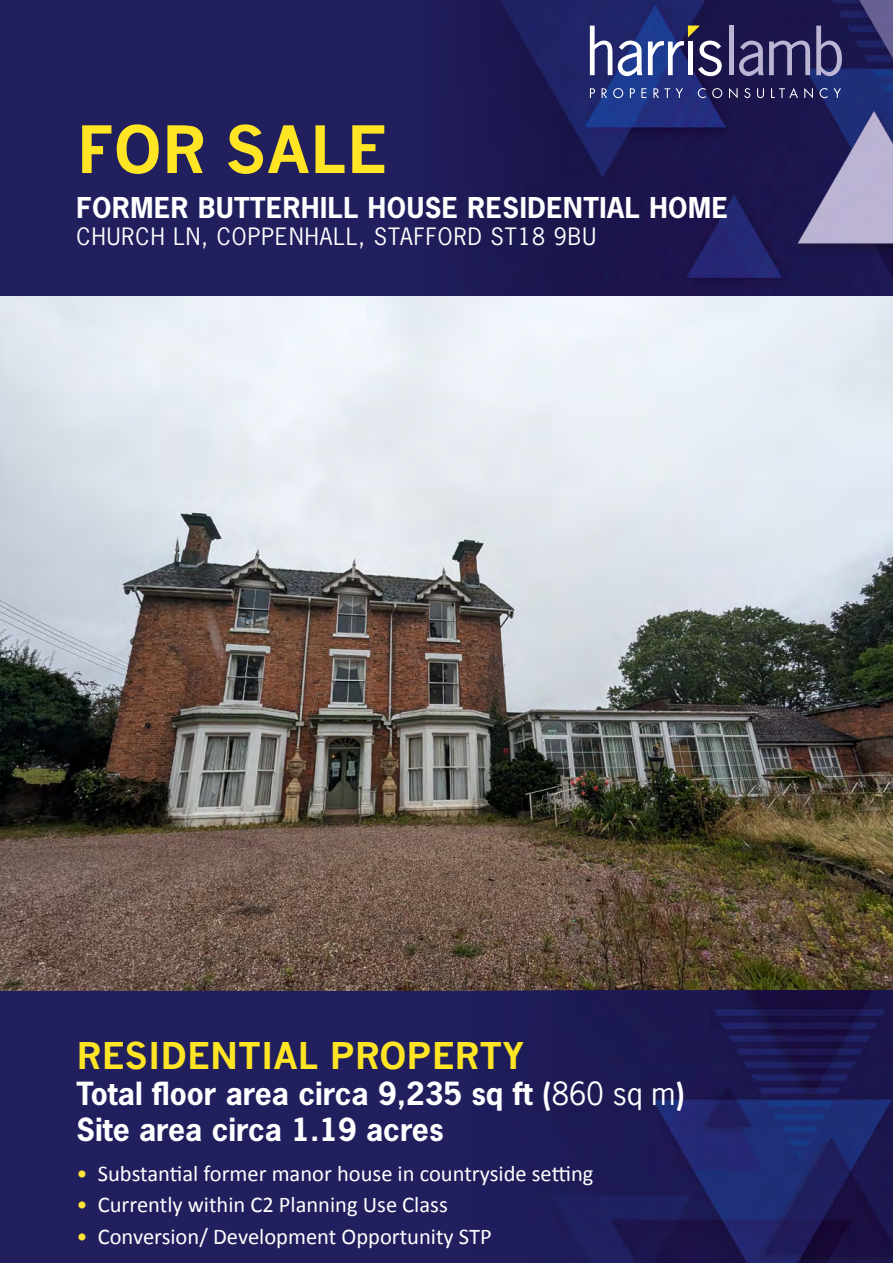
<style>
.page{position:relative;width:893px;height:1263px;background:#fff}
.page>*{position:absolute;margin:0;border:0;box-sizing:border-box;transform-origin:0 0}
.t1{font:700 63.9px "News Gothic";color:#ffe524}
.t2{font:700 36px "News Gothic";color:#ffe524}
.t3{font:700 30px/36px "News Gothic Std";color:#fff}
.t4{font:700 27px "News Gothic Std";letter-spacing:.02em;color:#fff}
.t5{font:22.5px "Calibri";color:#fff}
.t6{font:22.5px "News Gothic Std";letter-spacing:.05em;color:#fff}
.s1{font-weight:400}
.s2{color:#ffe539}
</style>
<div class="page">
<div style="left:0;top:0;width:893px;height:297px;background:#211f5e"></div>
<div style="left:0;top:991px;width:893px;height:272px;background:#211f5e"></div>
<img style="left:405px;top:0;width:488px;height:297px">
<svg style="left:590px;top:26px;width:22px;height:49px"></svg>
<svg style="left:618px;top:41px;width:24px;height:35px"></svg>
<div style="left:729px;top:26px;width:5px;height:49px;background:#bbb4d3"></div>
<svg style="left:739px;top:41px;width:71px;height:35px;background:#595381"></svg>
<svg style="left:816px;top:26px;width:26px;height:50px"></svg>
<svg style="left:648px;top:26px;width:74px;height:50px;background:#595f8e"></svg>
<svg style="left:590px;top:88px;width:5px;height:10px"></svg>
<svg style="left:601px;top:88px;width:6px;height:10px"></svg>
<svg style="left:613px;top:88px;width:10px;height:10px"></svg>
<svg style="left:630px;top:88px;width:5px;height:10px"></svg>
<svg style="left:641px;top:88px;width:5px;height:10px"></svg>
<svg style="left:653px;top:88px;width:17px;height:10px"></svg>
<svg style="left:676px;top:88px;width:7px;height:10px"></svg>
<svg style="left:698px;top:88px;width:8px;height:10px"></svg>
<svg style="left:712px;top:88px;width:10px;height:10px"></svg>
<svg style="left:729px;top:88px;width:9px;height:10px"></svg>
<svg style="left:744px;top:88px;width:6px;height:10px"></svg>
<svg style="left:757px;top:88px;width:7px;height:10px"></svg>
<svg style="left:771px;top:88px;width:27px;height:10px"></svg>
<svg style="left:804px;top:88px;width:9px;height:10px"></svg>
<svg style="left:819px;top:88px;width:8px;height:10px"></svg>
<svg style="left:834px;top:88px;width:7px;height:10px"></svg>
<img style="left:0;top:297px;width:893px;height:694px">
<img style="left:563px;top:991px;width:330px;height:272px">
<h1 class="t1" style="left:77px;top:111px;width:312px">FOR SALE</h1>
<p class="t4" style="left:77px;top:190px;width:653px">FORMER BUTTERHILL HOUSE RESIDENTIAL HOME</p>
<p class="t6" style="left:77px;top:223px;width:521px">CHURCH LN, COPPENHALL, STAFFORD ST18 9BU</p>
<h2 class="t2" style="left:77px;top:1034px;width:450px">RESIDENTIAL PROPERTY</h2>
<h3 class="t3" style="left:77px;top:1075px;width:610px">Total floor area circa 9,235 sq ft (<span class="s1">860 sq m</span>)<br>Site area circa 1.19 acres</h3>
<p class="t5" style="left:77px;top:1159px;width:518px"><span class="s2">•</span> Substantial former manor house in countryside setting</p>
<p class="t5" style="left:77px;top:1190px;width:373px"><span class="s2">•</span> Currently within C2 Planning Use Class</p>
<p class="t5" style="left:77px;top:1222px;width:417px"><span class="s2">•</span> Conversion/ Development Opportunity STP</p>
</div>
